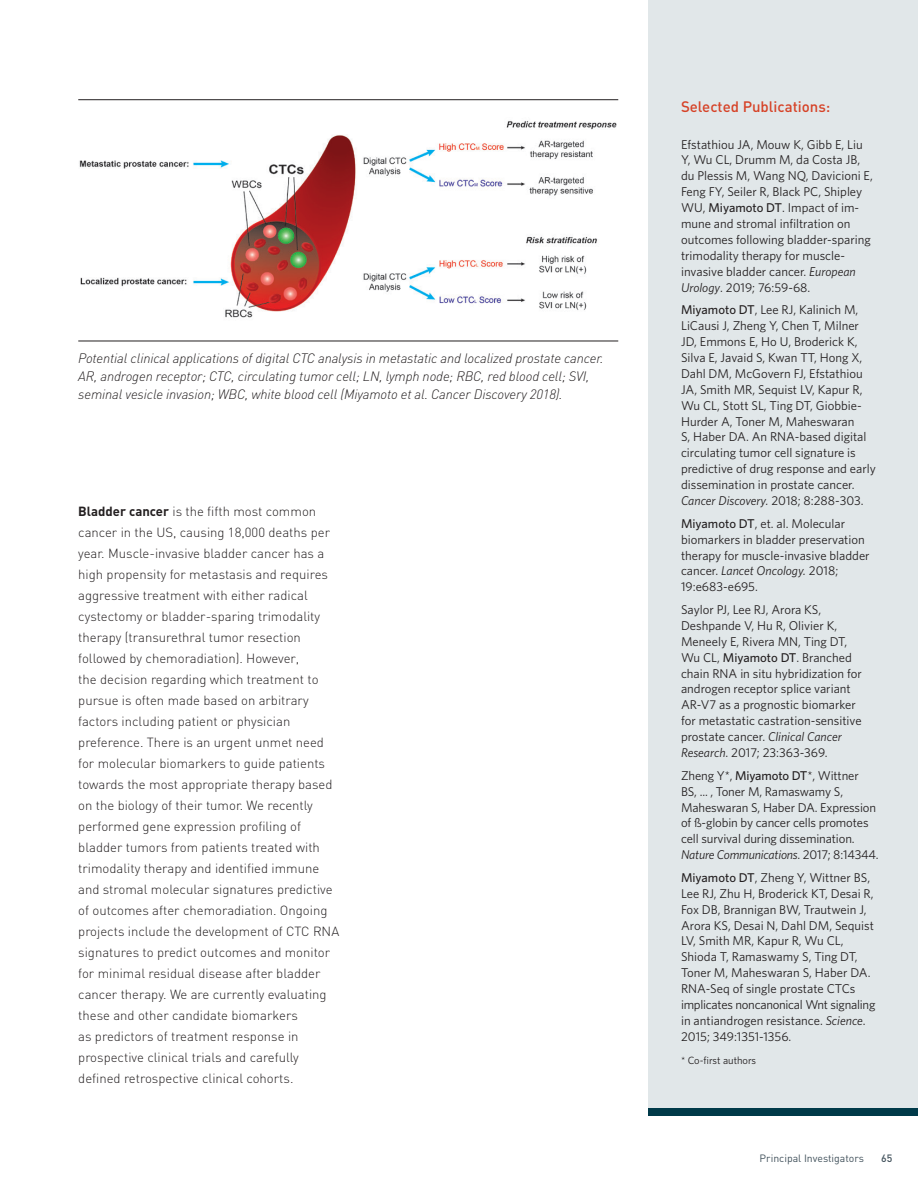
<style>
.page{position:relative;width:918px;height:1188px;background:#fff}
.page>*{position:absolute;margin:0;border:0;box-sizing:border-box;transform-origin:0 0}
.Publications_Head{font:500 15px "DIN";color:#d64227}
.t1{font:italic 300 13.5px/18px "DIN";letter-spacing:-.01em;color:#231f20}
.Body_copy{font:300 13.2px/21px "DIN";color:#231f20}
.Publications{font:12.75px/15.9px "Whitney";color:#231f20}
.t2{font:10.5px "DIN";color:#41515b}
.Publications-2{font:10.5px "Whitney";color:#231f20}
.t3{font:500 10.5px "DIN";color:#41515b}
.s1{font-weight:700}
.s2{font-weight:500}
.s3{font-style:italic}
</style>
<div class="page">
<div style="left:648px;top:0;width:270px;height:1115px;background:#e1e7e9"></div>
<div style="left:648px;top:1108px;width:270px;height:7px;background:#003a49"></div>
<hr style="left:78px;top:99px;width:540px;height:1px;background:#231f20">
<hr style="left:78px;top:341px;width:540px;height:1px;background:#231f20">
<img style="left:79px;top:121px;width:538px;height:197px">
<p class="t1" style="left:78px;top:349px;width:527px">Potential clinical applications of digital CTC analysis in metastatic and localized prostate cancer.<br>AR, androgen receptor; CTC, circulating tumor cell; LN, lymph node; RBC, red blood cell; SVI, seminal vesicle invasion; WBC, white blood cell (Miyamoto et al. Cancer Discovery 2018).</p>
<p class="Body_copy" style="left:78px;top:500px;width:262px"><span class="s1">Bladder cancer</span> is the fifth most common cancer in the US, causing 18,000 deaths per year. Muscle-invasive bladder cancer has a high propensity for metastasis and requires aggressive treatment with either radical cystectomy or bladder-sparing trimodality therapy (transurethral tumor resection followed by chemoradiation). However,<br>the decision regarding which treatment to pursue is often made based on arbitrary factors including patient or physician preference. There is an urgent unmet need for molecular biomarkers to guide patients towards the most appropriate therapy based on the biology of their tumor. We recently performed gene expression profiling of bladder tumors from patients treated with trimodality therapy and identified immune and stromal molecular signatures predictive of outcomes after chemoradiation. Ongoing projects include the development of CTC RNA signatures to predict outcomes and monitor for minimal residual disease after bladder cancer therapy. We are currently evaluating these and other candidate biomarkers<br>as predictors of treatment response in prospective clinical trials and carefully defined retrospective clinical cohorts.</p>
<p class="Publications_Head" style="left:681px;top:97px;width:151px">Selected Publications:</p>
<p class="Publications" style="left:681px;top:136px;width:193px">Efstathiou JA, Mouw K, Gibb E, Liu<br>Y, Wu CL, Drumm M, da Costa JB, du Plessis M, Wang NQ, Davicioni E,<br>Feng FY, Seiler R, Black PC, Shipley<br>WU, <span class="s2">Miyamoto DT</span>. Impact of im&shy;mune and stromal infiltration on outcomes following bladder-sparing trimodality therapy for muscle&shy;invasive bladder cancer. <span class="s3">European<br>Urology</span>. 2019; 76:59-68.</p>
<p class="Publications" style="left:681px;top:302px;width:196px"><span class="s2">Miyamoto DT</span>, Lee RJ, Kalinich M, LiCausi J, Zheng Y, Chen T, Milner JD, Emmons E, Ho U, Broderick K, Silva E, Javaid S, Kwan TT, Hong X, Dahl DM, McGovern FJ, Efstathiou JA, Smith MR, Sequist LV, Kapur R, Wu CL, Stott SL, Ting DT, Giobbie-Hurder A, Toner M, Maheswaran<br>S, Haber DA. An RNA-based digital circulating tumor cell signature is predictive of drug response and early dissemination in prostate cancer.<br><span class="s3">Cancer Discovery.</span> 2018; 8:288-303.</p>
<p class="Publications" style="left:681px;top:515px;width:190px"><span class="s2">Miyamoto DT</span>, et. al. Molecular biomarkers in bladder preservation therapy for muscle-invasive bladder cancer. <span class="s3">Lancet Oncology.</span> 2018;<br>19:e683-e695.</p>
<p class="Publications" style="left:681px;top:601px;width:182px">Saylor PJ, Lee RJ, Arora KS,<br>Deshpande V, Hu R, Olivier K,<br>Meneely E, Rivera MN, Ting DT,<br>Wu CL, <span class="s2">Miyamoto DT</span>. Branched chain RNA in situ hybridization for androgen receptor splice variant<br>AR-V7 as a prognostic biomarker for metastatic castration-sensitive prostate cancer. <span class="s3">Clinical Cancer<br>Research</span>. 2017; 23:363-369.</p>
<p class="Publications" style="left:681px;top:767px;width:199px">Zheng Y*, <span class="s2">Miyamoto DT</span>*, Wittner<br>BS, ... , Toner M, Ramaswamy S, Maheswaran S, Haber DA. Expression of ß-globin by cancer cells promotes cell survival during dissemination.<br><span class="s3">Nature Communications</span>. 2017; 8:14344.</p>
<p class="Publications" style="left:681px;top:869px;width:196px"><span class="s2">Miyamoto DT</span>, Zheng Y, Wittner BS,<br>Lee RJ, Zhu H, Broderick KT, Desai R,<br>Fox DB, Brannigan BW, Trautwein J,<br>Arora KS, Desai N, Dahl DM, Sequist<br>LV, Smith MR, Kapur R, Wu CL,<br>Shioda T, Ramaswamy S, Ting DT,<br>Toner M, Maheswaran S, Haber DA.<br>RNA-Seq of single prostate CTCs implicates noncanonical Wnt signaling in antiandrogen resistance. <span class="s3">Science</span>.<br>2015; 349:1351-1356.</p>
<p class="Publications-2" style="left:681px;top:1054px;width:77px">* Co-first authors</p>
<p class="t2" style="left:760px;top:1152px;width:106px">Principal Investigators</p>
<p class="t3" style="left:881px;top:1152px;width:13px">65</p>
</div>
